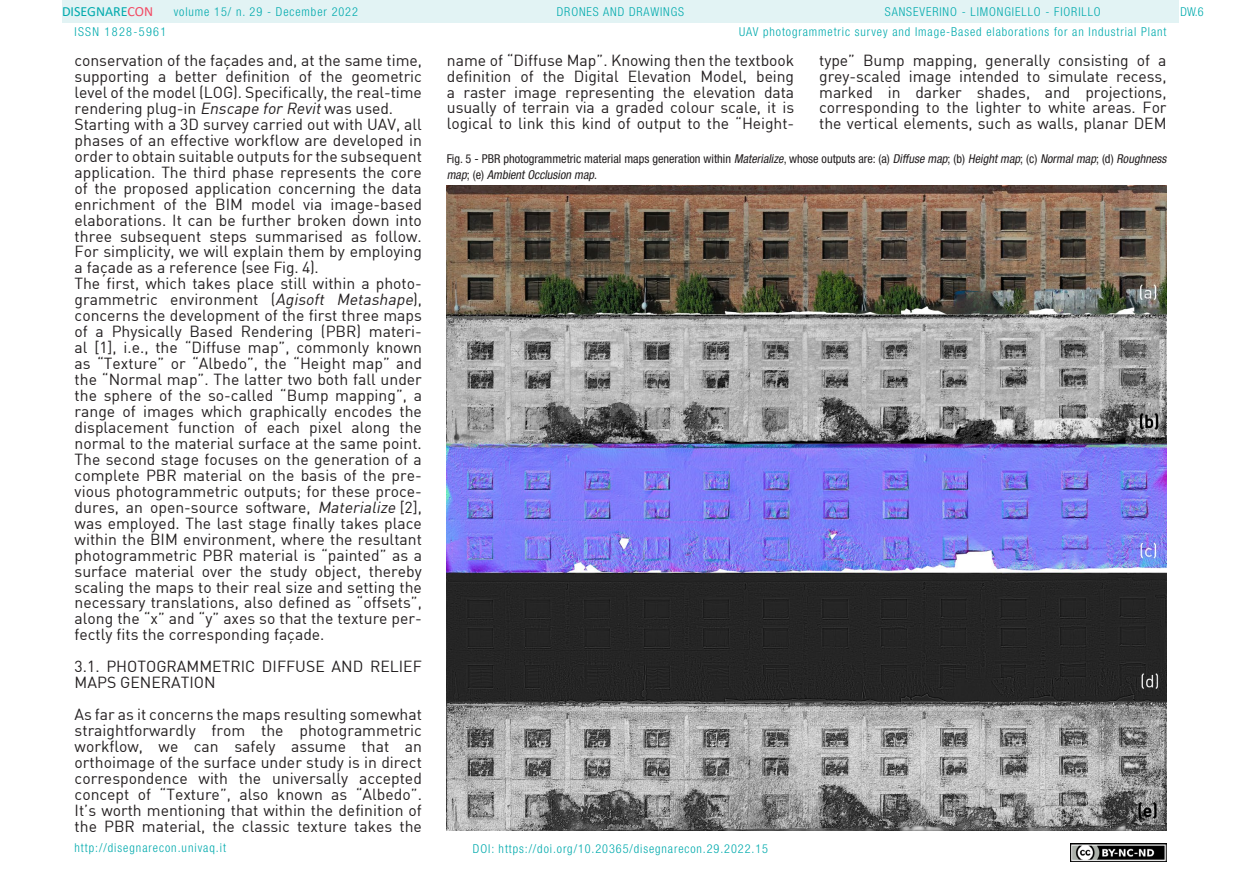
<style>
.page{position:relative;width:1241px;height:893px;background:#fff}
.page>*{position:absolute;margin:0;border:0;box-sizing:border-box;transform-origin:0 0}
.t1{font:15.75px/15.9px "DIN";color:#231f20;text-align:justify}
.t2{font:14px "Calibri";color:#00aaad}
.t3{font:300 condensed 12.25px "Helvetica Neue LT Std";letter-spacing:.075em;color:#00aaad}
.t4{font:condensed 12.25px/16.6px "Helvetica Neue LT Std";color:#231f20}
.t5{font:300 condensed 12.25px "Helvetica Neue LT Std";letter-spacing:.11em;color:#00aaad}
.s1{color:#f24862}
.s2{font-style:italic}
</style>
<div class="page">
<div style="left:62px;top:0;width:1116px;height:23px;background:#e2f3f4"></div>
<img style="left:1070px;top:843px;width:96px;height:18px">
<img style="left:446px;top:186px;width:720px;height:645px">
<p class="t2" style="left:62px;top:2px;width:93px">DISEGNARE<span class="s1">CON</span></p>
<p class="t3" style="left:884px;top:5px;width:217px">SANSEVERINO - LIMONGIELLO - FIORILLO</p>
<p class="t3" style="left:174px;top:5px;width:186px">volume 15/ n. 29 - December 2022</p>
<p class="t3" style="left:556px;top:5px;width:129px">DRONES AND DRAWINGS</p>
<p class="t5" style="left:74px;top:24px;width:93px">ISSN 1828-5961</p>
<p class="t3" style="left:739px;top:25px;width:429px">UAV photogrammetric survey and Image-Based elaborations for an Industrial Plant</p>
<p class="t1" style="left:74px;top:52px;width:349px;text-align:left">conservation of the façades and, at the same time, supporting a better definition of the geometric level of the model (LOG). Specifically, the real-time rendering plug-in <span class="s2">Enscape for Revit</span>was used.<br>Starting with a 3D survey carried out with UAV, all phases of an effective workflow are developed in order to obtain suitable outputs for the subsequent application. The third phase represents the core of the proposed application concerning the data enrichment of the BIM model via image-based elaborations. It can be further broken down into three subsequent steps summarised as follow.<br>For simplicity, we will explain them by employing a façade as a reference (see Fig. 4).<br>The first, which takes place still within a photo&shy;grammetric environment (<span class="s2">Agisoft Metashape</span>), concerns the development of the first three maps of a Physically Based Rendering (PBR) materi&shy;al [1], i.e., the “Diffuse map”, commonly known as “Texture” or “Albedo”, the “Height map” and the “Normal map”. The latter two both fall under the sphere of the so-called “Bump mapping”, a range of images which graphically encodes the displacement function of each pixel along the normal to the material surface at the same point.<br>The second stage focuses on the generation of a complete PBR material on the basis of the pre&shy;vious photogrammetric outputs; for these proce&shy;dures, an open-source software, <span class="s2">Materialize</span>[2], was employed. The last stage finally takes place within the BIM environment, where the resultant photogrammetric PBR material is “painted” as a surface material over the study object, thereby scaling the maps to their real size and setting the necessary translations, also defined as “offsets”, along the “x” and “y” axes so that the texture per&shy;fectly fits the corresponding façade.</p>
<p class="t1" style="left:75px;top:658px;width:349px">3.1. PHOTOGRAMMETRIC DIFFUSE AND RELIEF<br>MAPS GENERATION</p>
<p class="t1" style="left:74px;top:706px;width:349px">As far as it concerns the maps resulting somewhat straightforwardly from the photogrammetric workflow, we can safely assume that an orthoimage of the surface under study is in direct correspondence with the universally accepted concept of “Texture”, also known as “Albedo”.<br>It’s worth mentioning that within the definition of the PBR material, the classic texture takes the</p>
<p class="t1" style="left:447px;top:52px;width:349px">name of “Diffuse Map”. Knowing then the textbook definition of the Digital Elevation Model, being a raster image representing the elevation data usually of terrain via a graded colour scale, it is logical to link this kind of output to the “Height-</p>
<p class="t1" style="left:819px;top:52px;width:349px">type” Bump mapping, generally consisting of a grey-scaled image intended to simulate recess, marked in darker shades, and projections, corresponding to the lighter to white areas. For the vertical elements, such as walls, planar DEM</p>
<p class="t4" style="left:446px;top:150px;width:723px">Fig. 5 - PBR photogrammetric material maps generation within <span class="s2">Materialize</span>, whose outputs are: (a) <span class="s2">Diffuse map</span>; (b) <span class="s2">Heightmap</span>; (c) <span class="s2">Normalmap</span>; (d) <span class="s2">Roughness map</span>; ( e ) <span class="s2">AmbientOcclusion map</span>.</p>
<p class="t3" style="left:74px;top:841px;width:153px">http://disegnarecon.univaq.it</p>
<p class="t3" style="left:473px;top:842px;width:296px">DOI: https://doi.org/10.20365/disegnarecon.29.2022.15</p>
<p class="t3" style="left:1180px;top:5px;width:25px">DW.6</p>
</div>
